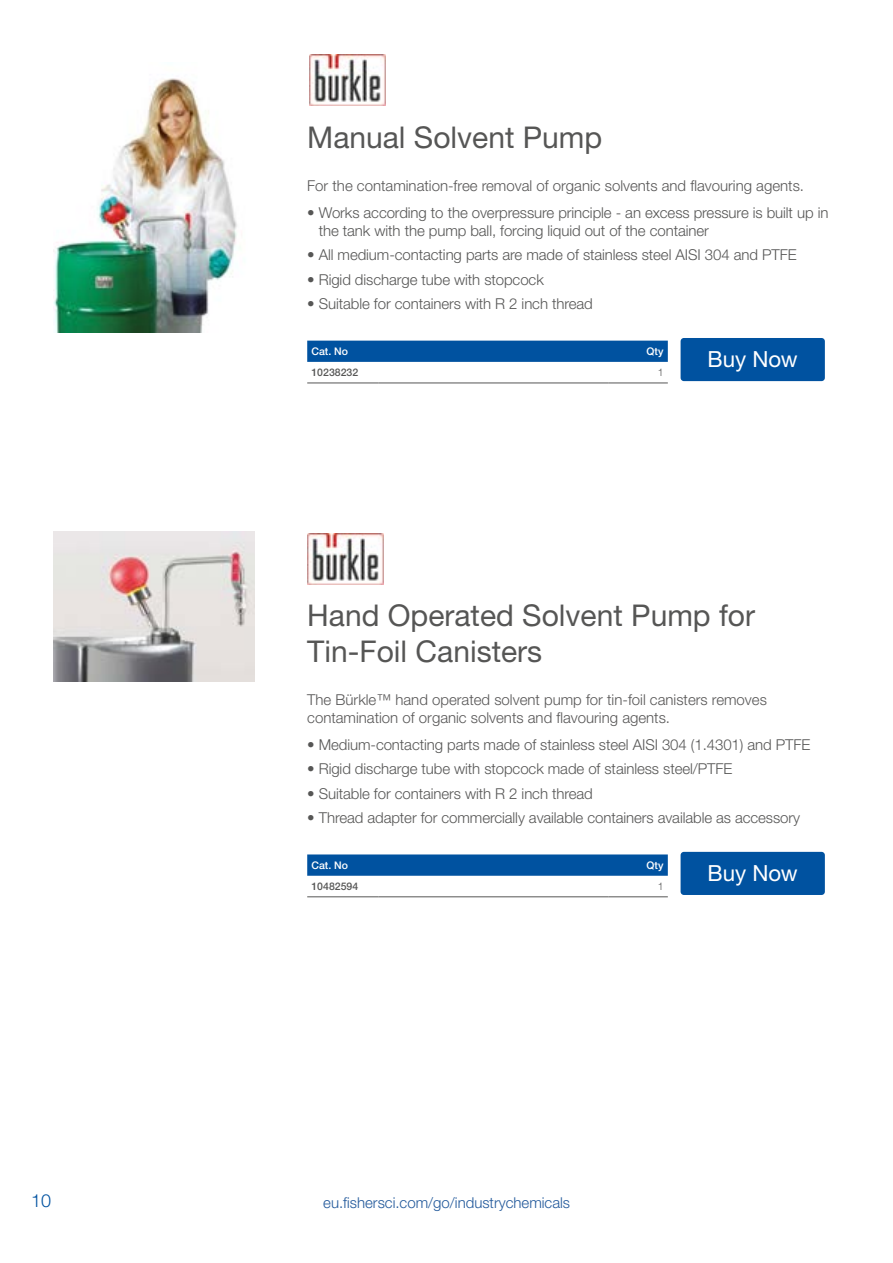
<style>
.page{position:relative;width:893px;height:1263px;background:#fff}
.page>*{position:absolute;margin:0;border:0;box-sizing:border-box;transform-origin:0 0}
.t1{font:30px/36px "Helvetica Neue LT Std";color:#565655}
.t2{font:22.2px "Helvetica Neue LT Std";letter-spacing:-.005em;color:#fff}
.t3{font:300 18px "Helvetica Neue LT Std";color:#0052a0}
.t4{font:300 15px/18px "Helvetica Neue LT Std";letter-spacing:-.005em;color:#565655}
.t5{font:300 15px/18px "Helvetica Neue LT Std";color:#585757}
.t6{font:300 15px "Helvetica Neue LT Std";color:#22599b}
.t7{font:500 10.5px "Helvetica Neue LT Std";color:#fff}
.t8{font:500 10.5px "Helvetica Neue LT Std";color:#565655}
.t9{font:300 10.5px "Helvetica Neue LT Std";color:#565655}
</style>
<div class="page">
<div style="left:307px;top:341px;width:361px;height:21px;background:#0052a0"></div>
<hr style="left:307px;top:383px;width:72px;height:1px;background:#565655">
<hr style="left:379px;top:383px;width:229px;height:1px;background:#565655">
<hr style="left:608px;top:383px;width:60px;height:1px;background:#565655">
<div style="left:681px;top:338px;width:144px;height:43px;background:#0052a0;border-radius:3px"></div>
<img style="left:53px;top:78px;width:184px;height:254px">
<img style="left:309px;top:54px;width:77px;height:51px">
<svg style="left:307px;top:854px;width:361px;height:22px;background:#0857a3"></svg>
<hr style="left:307px;top:896px;width:72px;height:1px;background:#565655">
<hr style="left:379px;top:896px;width:229px;height:1px;background:#565655">
<hr style="left:608px;top:896px;width:60px;height:1px;background:#565655">
<div style="left:681px;top:852px;width:144px;height:43px;background:#0052a0;border-radius:3px"></div>
<img style="left:54px;top:531px;width:201px;height:150px">
<img style="left:307px;top:533px;width:77px;height:51px">
<h1 class="t1" style="left:307px;top:119px;width:297px">Manual Solvent Pump</h1>
<p class="t5" style="left:307px;top:177px;width:498px">For the contamination-free removal of organic solvents and flavouring agents.</p>
<p class="t4" style="left:319px;top:203px;width:511px;text-indent:-12px">• Works according to the overpressure principle - an excess pressure is built up in the tank with the pump ball, forcing liquid out of the container</p>
<p class="t4" style="left:307px;top:246px;width:491px">• All medium-contacting parts are made of stainless steel AISI 304 and PTFE</p>
<p class="t4" style="left:307px;top:270px;width:238px">• Rigid discharge tube with stopcock</p>
<p class="t4" style="left:307px;top:294px;width:287px">• Suitable for containers with R 2 inch thread</p>
<p class="t7" style="left:311px;top:345px;width:38px">Cat. No</p>
<p class="t7" style="left:647px;top:345px;width:18px">Qty</p>
<p class="t8" style="left:311px;top:366px;width:48px">10238232</p>
<p class="t9" style="left:658px;top:366px;width:7px">1</p>
<h2 class="t2" style="left:708px;top:346px;width:92px">Buy Now</h2>
<h1 class="t1" style="left:307px;top:597px;width:449px">Hand Operated Solvent Pump for<br>Tin-Foil Canisters</h1>
<p class="t5" style="left:307px;top:691px;width:461px">The Bürkle™ hand operated solvent pump for tin-foil canisters removes contamination of organic solvents and flavouring agents.</p>
<p class="t4" style="left:307px;top:735px;width:505px">• Medium-contacting parts made of stainless steel AISI 304 (1.4301) and PTFE</p>
<p class="t4" style="left:307px;top:759px;width:426px">• Rigid discharge tube with stopcock made of stainless steel/PTFE</p>
<p class="t4" style="left:307px;top:784px;width:287px">• Suitable for containers with R 2 inch thread</p>
<p class="t4" style="left:307px;top:808px;width:494px">• Thread adapter for commercially available containers available as accessory</p>
<p class="t7" style="left:311px;top:859px;width:38px">Cat. No</p>
<p class="t7" style="left:647px;top:859px;width:18px">Qty</p>
<p class="t8" style="left:311px;top:880px;width:48px">10482594</p>
<p class="t9" style="left:658px;top:880px;width:7px">1</p>
<h2 class="t2" style="left:708px;top:859px;width:92px">Buy Now</h2>
<p class="t3" style="left:31px;top:1190px;width:22px">10</p>
<p class="t6" style="left:323px;top:1193px;width:248px">eu.fishersci.com/go/industrychemicals</p>
</div>
